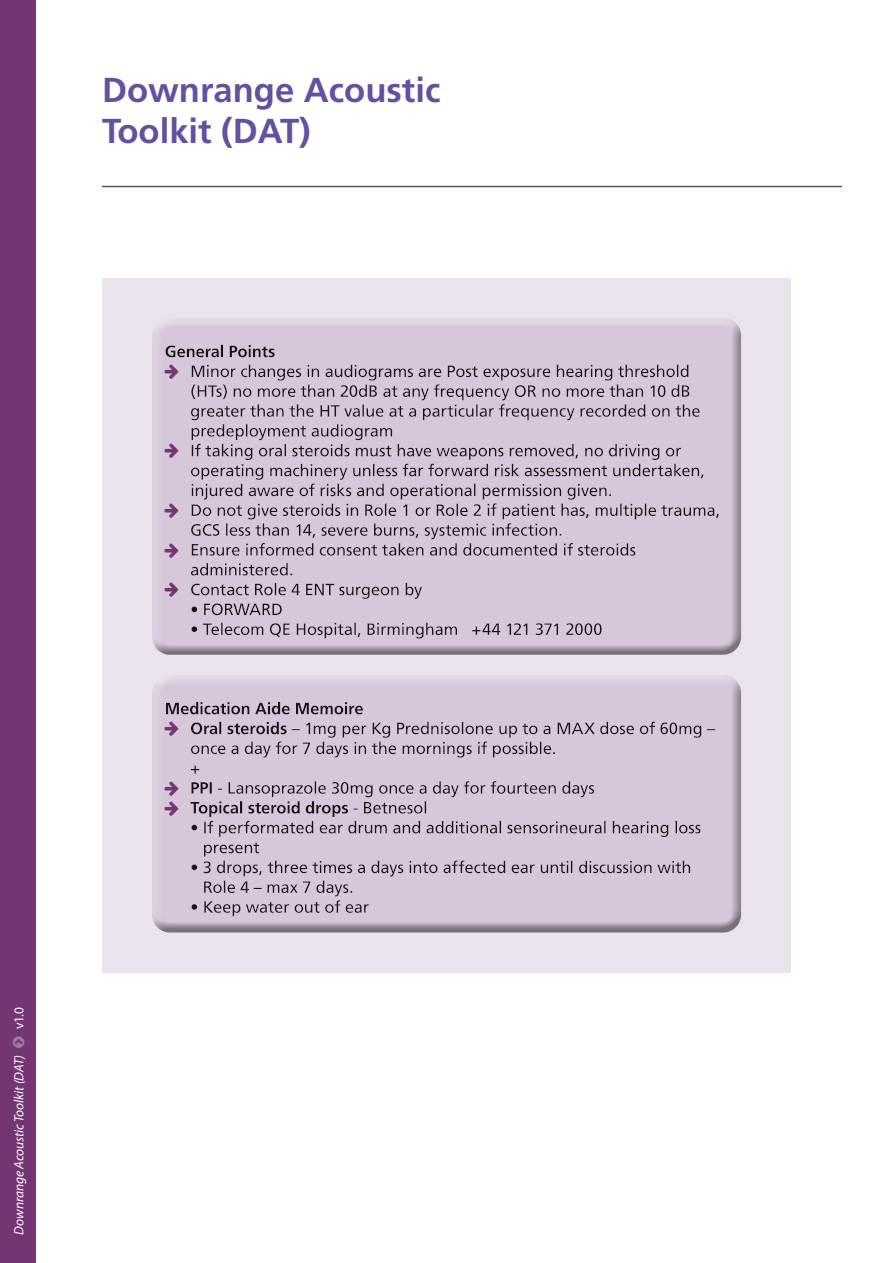
<style>
.page{position:relative;width:893px;height:1263px;background:#fff}
.page>*{position:absolute;margin:0;border:0;box-sizing:border-box;transform-origin:0 0}
.t1{font:700 34.65px/41.5px "Frutiger";color:#6350a1}
.P___Body_copy{font:italic 13.5px "Myriad Pro";letter-spacing:-.01em;color:#fff}
.P___Body_copy-2{font:13.5px "Myriad Pro";color:#fff}
</style>
<div class="page">
<div style="left:0;top:0;width:35px;height:1263px;background:#733673"></div>
<div style="left:102px;top:278px;width:689px;height:694px;background:#eae2ec"></div>
<hr style="left:102px;top:186px;width:740px;height:1px;background:#57585a">
<div style="left:151px;top:321px;width:591px;height:334px;background:#231f20;opacity:.5"></div>
<div style="left:151px;top:672px;width:591px;height:249px;background:#e4dbe7"></div>
<div style="left:151px;top:678px;width:591px;height:255px;background:#231f20;opacity:.5"></div>
<svg style="left:165px;top:364px;width:13px;height:15px"></svg>
<svg style="left:165px;top:444px;width:13px;height:14px"></svg>
<svg style="left:165px;top:503px;width:13px;height:15px"></svg>
<svg style="left:165px;top:543px;width:13px;height:14px"></svg>
<svg style="left:165px;top:583px;width:13px;height:14px"></svg>
<svg style="left:165px;top:722px;width:13px;height:14px"></svg>
<svg style="left:165px;top:781px;width:13px;height:14px"></svg>
<svg style="left:165px;top:801px;width:13px;height:14px"></svg>
<p class="t1" style="left:102px;top:69px;width:340px">Downrange Acoustic<br>Toolkit (DAT)</p>
<p class="P___Body_copy-2" style="left:11px;top:1029px;width:23px;rotate:-90deg">v1.0</p>
<p class="P___Body_copy" style="left:11px;top:1234px;width:182px;rotate:-90deg">Downrange Acoustic Toolkit (DAT)</p>
</div>
